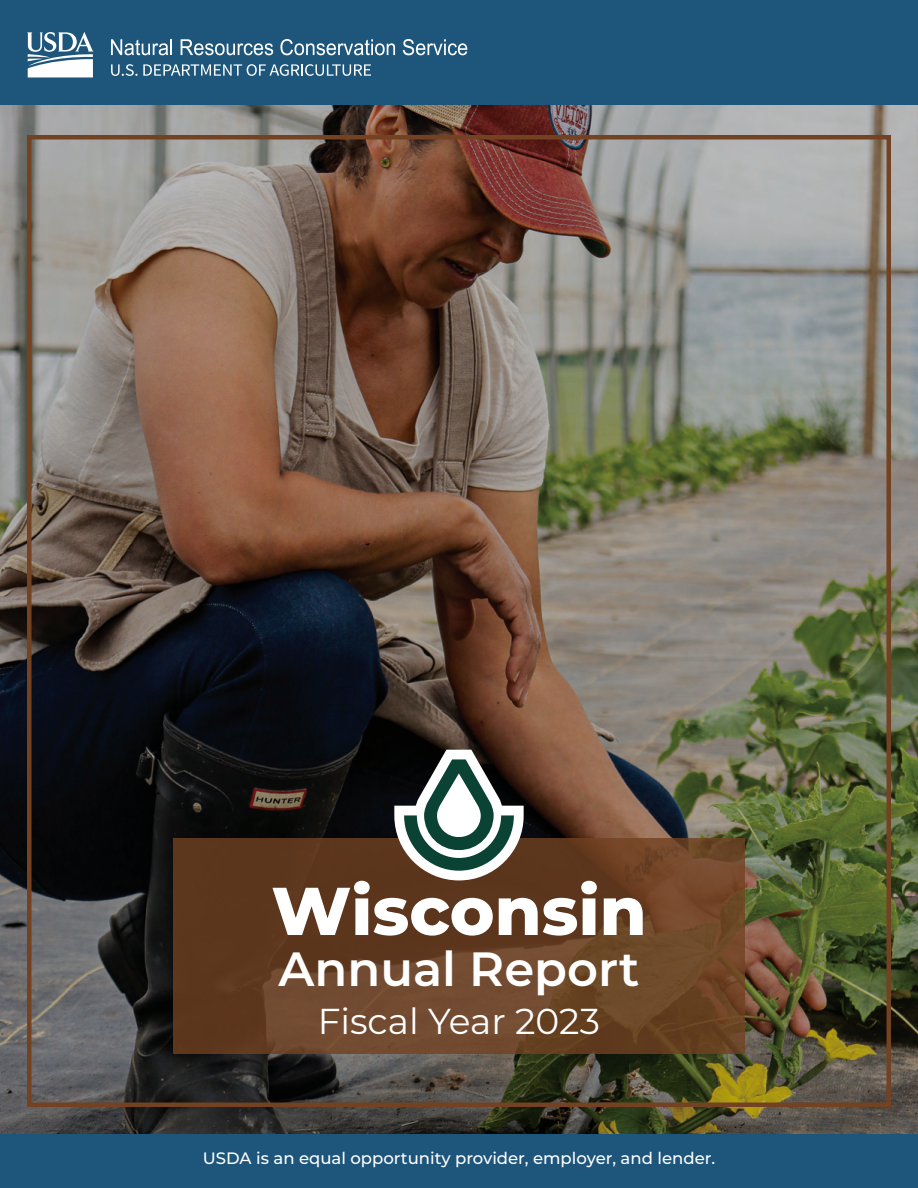
<style>
.page{position:relative;width:918px;height:1188px;background:#fff}
.page>*{position:absolute;margin:0;border:0;box-sizing:border-box;transform-origin:0 0}
.Title_White{font:800 67.5px "Montserrat";color:#fff}
.Title_White-2{font:600 48px "Montserrat";color:#fff}
.Subtitle_White{font:36px "Montserrat";color:#fff}
.Equal_Opportunity_Statement{font:500 16.5px "Montserrat";color:#fff}
</style>
<div class="page">
<img style="left:0;top:104px;width:918px;height:1030px">
<div style="left:27px;top:135px;width:864px;height:972px;border:4px solid #724222"></div>
<svg style="left:173px;top:838px;width:572px;height:216px;background:#663f23"></svg>
<svg style="left:394px;top:750px;width:130px;height:131px"></svg>
<div style="left:0;top:1134px;width:918px;height:54px;background:#1d557b"></div>
<div style="left:0;top:0;width:918px;height:104px;background:#1d557b"></div>
<svg style="left:27px;top:32px;width:67px;height:45px"></svg>
<svg style="left:111px;top:64px;width:260px;height:12px"></svg>
<svg style="left:111px;top:39px;width:61px;height:16px"></svg>
<svg style="left:181px;top:39px;width:92px;height:16px"></svg>
<svg style="left:280px;top:39px;width:115px;height:16px"></svg>
<svg style="left:403px;top:39px;width:64px;height:16px"></svg>
<h1 class="Title_White" style="left:271px;top:862px;width:377px">Wisconsin</h1>
<h1 class="Title_White-2" style="left:279px;top:935px;width:362px">Annual Report</h1>
<h2 class="Subtitle_White" style="left:318px;top:996px;width:284px">Fiscal Year 2023</h2>
<p class="Equal_Opportunity_Statement" style="left:203px;top:1147px;width:514px">USDA is an equal opportunity provider, employer, and lender.</p>
</div>
